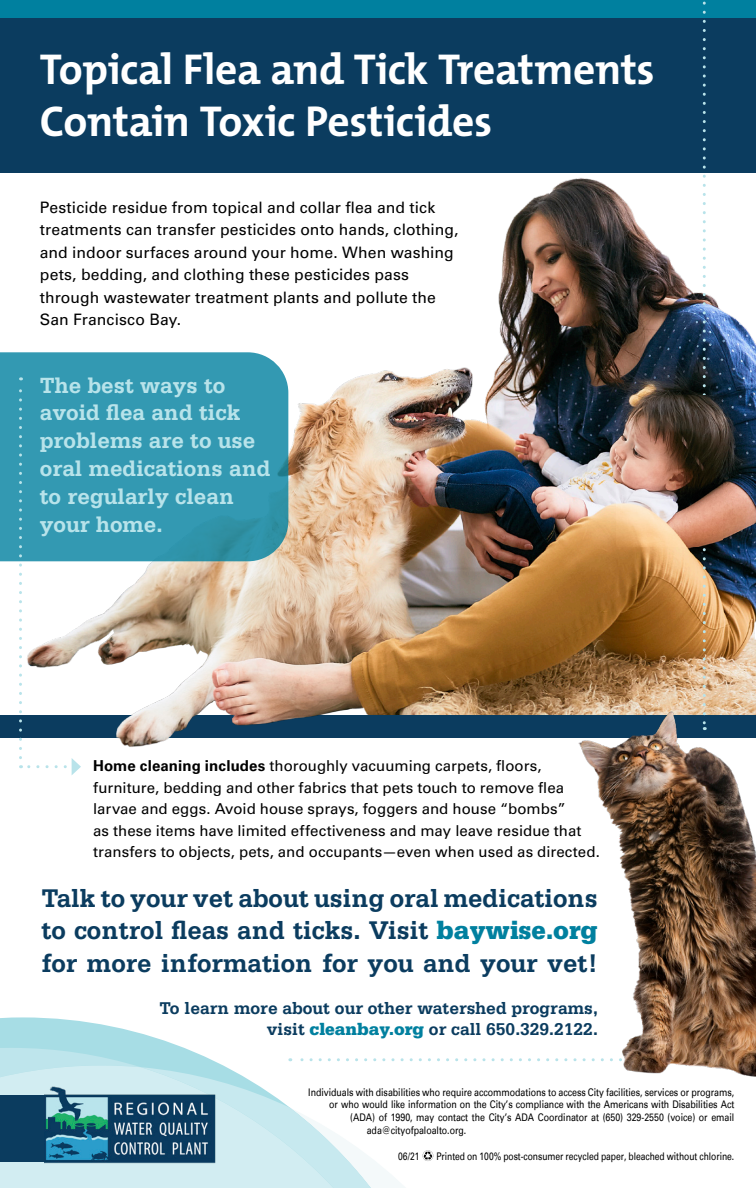
<style>
.page{position:relative;width:756px;height:1188px;background:#fff}
.page>*{position:absolute;margin:0;border:0;box-sizing:border-box;transform-origin:0 0}
.t1{font:700 43.5px/52.2px "The Mix";letter-spacing:-.01em;color:#fff}
.t2{font:700 27px/32.4px "Serifa Std";color:#0b3c5f;text-align:justify;scale:.96 1}
.t3{font:700 23.25px/27.9px "Serifa Std";color:#b8e3ea}
.t4{font:700 18px/21.6px "Serifa Std";color:#0b3c5f;text-align:right}
.t5{font:15.75px/22.5px "Univers LT Std";letter-spacing:.005em;color:#000}
.t6{font:15px/21.5px "Univers LT Std";letter-spacing:.005em;color:#000}
.t7{font:10.5px "Univers";letter-spacing:-.005em;color:#000;scale:.84 1}
.t8{font:10.5px "Univers";letter-spacing:-.005em;color:#000;scale:.81 1}
.s1{font-weight:700}
.s2{font-weight:900;color:#00809f}
</style>
<div class="page">
<div style="left:0;top:0;width:756px;height:173px;background:#0b3c5f"></div>
<svg style="left:0;top:1017px;width:184px;height:31px;fill:#a7dde5"></svg>
<img style="left:23px;top:130px;width:733px;height:586px">
<div style="left:0;top:0;width:756px;height:17px;background:#00809f"></div>
<div style="left:0;top:716px;width:756px;height:22px;background:#0b3c5f"></div>
<img style="left:99px;top:559px;width:252px;height:188px">
<svg style="left:0;top:352px;width:288px;height:209px;background:#3599b1"></svg>
<svg style="left:703px;top:1px;width:3px;height:686px"></svg>
<svg style="left:0;top:1048px;width:540px;height:140px"></svg>
<img style="left:617px;top:395px;width:106px;height:151px">
<svg style="left:21px;top:765px;width:44px;height:3px"></svg>
<svg style="left:19px;top:377px;width:3px;height:381px"></svg>
<svg style="left:72px;top:758px;width:9px;height:17px"></svg>
<img style="left:544px;top:687px;width:212px;height:390px">
<p class="t1" style="left:40px;top:42px;width:616px">Topical Flea and Tick Treatments<br>Contain Toxic Pesticides</p>
<p class="t5" style="left:40px;top:196px;width:420px">Pesticide residue from topical and collar flea and tick treatments can transfer pesticides onto hands, clothing, and indoor surfaces around your home. When washing pets, bedding, and clothing these pesticides pass through wastewater treatment plants and pollute the San Francisco Bay.</p>
<p class="t3" style="left:40px;top:371px;width:232px">The best ways to avoid flea and tick problems are to use oral medications and to regularly clean your home.</p>
<p class="t6" style="left:93px;top:755px;width:508px"><span class="s1">Home cleaning includes</span> thoroughly vacuuming carpets, floors, furniture, bedding and other fabrics that pets touch to remove flea larvae and eggs. Avoid house sprays, foggers and house “bombs”<br>as these items have limited effectiveness and may leave residue that transfers to objects, pets, and occupants—even when used as directed.</p>
<p class="t2" style="left:41px;top:882px;width:581px">Talk to your vet about using oral medications to control fleas and ticks. Visit <span class="s2">baywise.org </span>for more information for you and your vet!</p>
<p class="t4" style="left:160px;top:997px;width:440px">To learn more about our other watershed programs, visit <span class="s2">cleanbay.org</span> or call 650.329.2122.</p>
<p class="t7" style="left:308px;top:1086px;width:509px">Individuals with disabilities who require accommodations to access City facilities, services or programs,</p>
<p class="t7" style="left:329px;top:1099px;width:484px">or who would like information on the City’s compliance with the Americans with Disabilities Act</p>
<p class="t7" style="left:350px;top:1111px;width:459px">(ADA) of 1990, may contact the City’s ADA Coordinator at (650) 329-2550 (voice) or email</p>
<p class="t7" style="left:367px;top:1124px;width:120px">ada@cityofpaloalto.org.</p>
<p class="t8" style="left:398px;top:1150px;width:28px">06/21</p>
<p class="t8" style="left:436px;top:1150px;width:369px">Printed on 100% post-consumer recycled paper, bleached without chlorine.</p>
</div>
